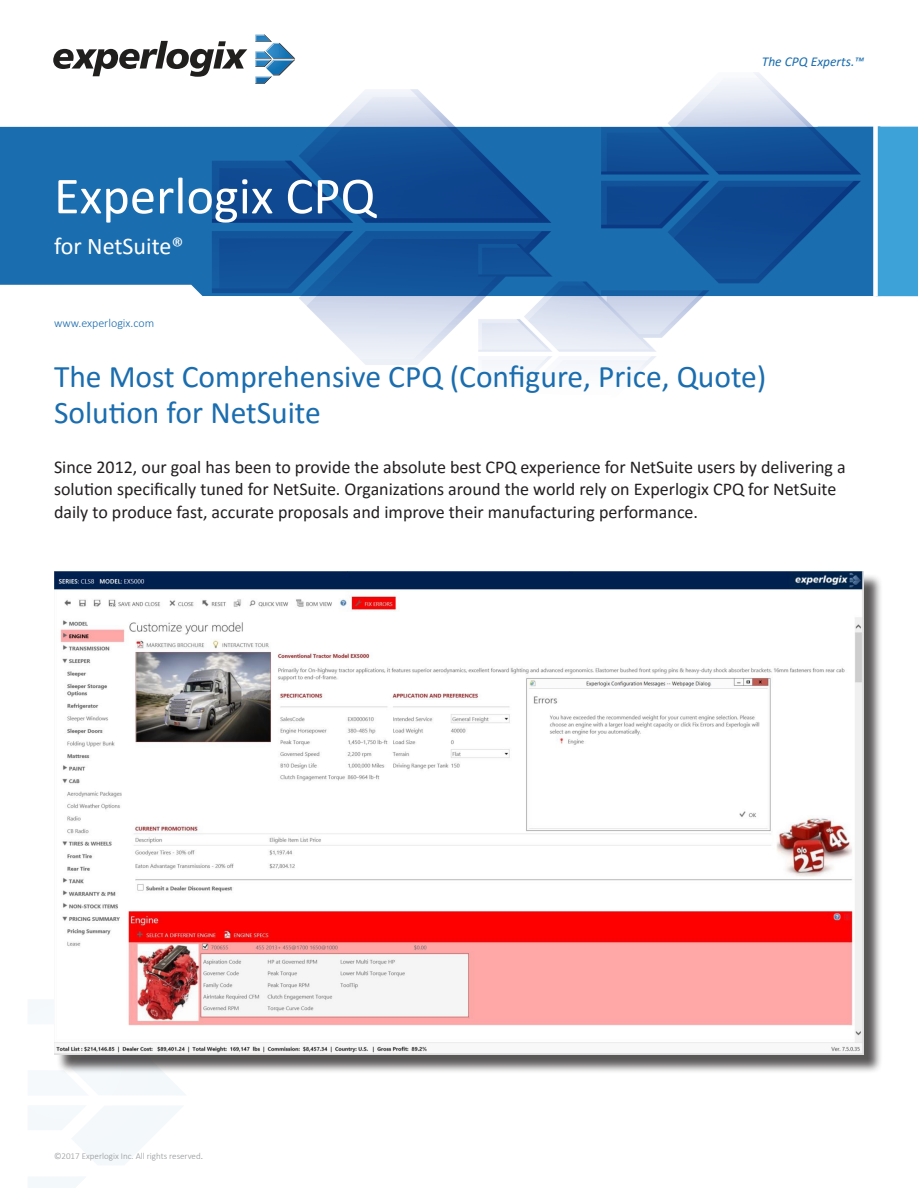
<style>
.page{position:relative;width:918px;height:1188px;background:#fff}
.page>*{position:absolute;margin:0;border:0;box-sizing:border-box;transform-origin:0 0}
.Paragraph_Style_1{font:52.5px "Calibri";color:#fff}
.Paragraph_Style_1-2{font:31.5px/36px "Calibri";color:#1a6daf}
.Paragraph_Style_1-3{font:24px "Calibri";color:#fff}
.Paragraph_Style_1-4{font:18px/22.5px "Calibri";color:#231f20}
.Paragraph_Style_1-5{font:italic 13.5px "Calibri";color:#1a6daf}
.t1{font:300 12px "Calibri";color:#1a6daf}
.t2{font:300 9px "Calibri";color:#939598}
.s1{font-weight:400}
</style>
<div class="page">
<svg style="left:0;top:34px;width:918px;height:342px"></svg>
<svg style="left:28px;top:1000px;width:157px;height:188px"></svg>
<svg style="left:0;top:127px;width:873px;height:169px;background:#185fa2"></svg>
<div style="left:876px;top:127px;width:42px;height:169px;background:#3da2d8"></div>
<div style="left:873px;top:120px;width:5px;height:176px;background:#fff"></div>
<svg style="left:53px;top:41px;width:194px;height:36px"></svg>
<svg style="left:255px;top:35px;width:40px;height:49px"></svg>
<div style="left:56px;top:573px;width:826px;height:500px;background:#231f20;opacity:.75"></div>
<img style="left:54px;top:571px;width:810px;height:484px">
<p class="Paragraph_Style_1" style="left:54px;top:159px;width:323px">Experlogix CPQ</p>
<p class="Paragraph_Style_1-3" style="left:54px;top:229px;width:131px">for NetSuite®</p>
<p class="t1" style="left:54px;top:316px;width:102px">www.experlogix.com</p>
<p class="Paragraph_Style_1-5" style="left:762px;top:53px;width:104px">The CPQ Experts.™</p>
<p class="Paragraph_Style_1-2" style="left:54px;top:357px;width:714px">The Most Comprehensive CPQ (Configure, Price, Quote)<br>Solution for NetSuite</p>
<p class="Paragraph_Style_1-4" style="left:54px;top:455px;width:793px">Since 2012, our goal has been to provide the absolute best CPQ experience for NetSuite users by delivering a solution specifically tuned for NetSuite. Organizations around the world rely on Experlogix CPQ for NetSuite daily to produce fast, accurate proposals and improve their manufacturing performance.</p>
<p class="t2" style="left:54px;top:1150px;width:151px">©2017 Experlogix Inc. All rights reserved<span class="s1">.</span></p>
</div>
